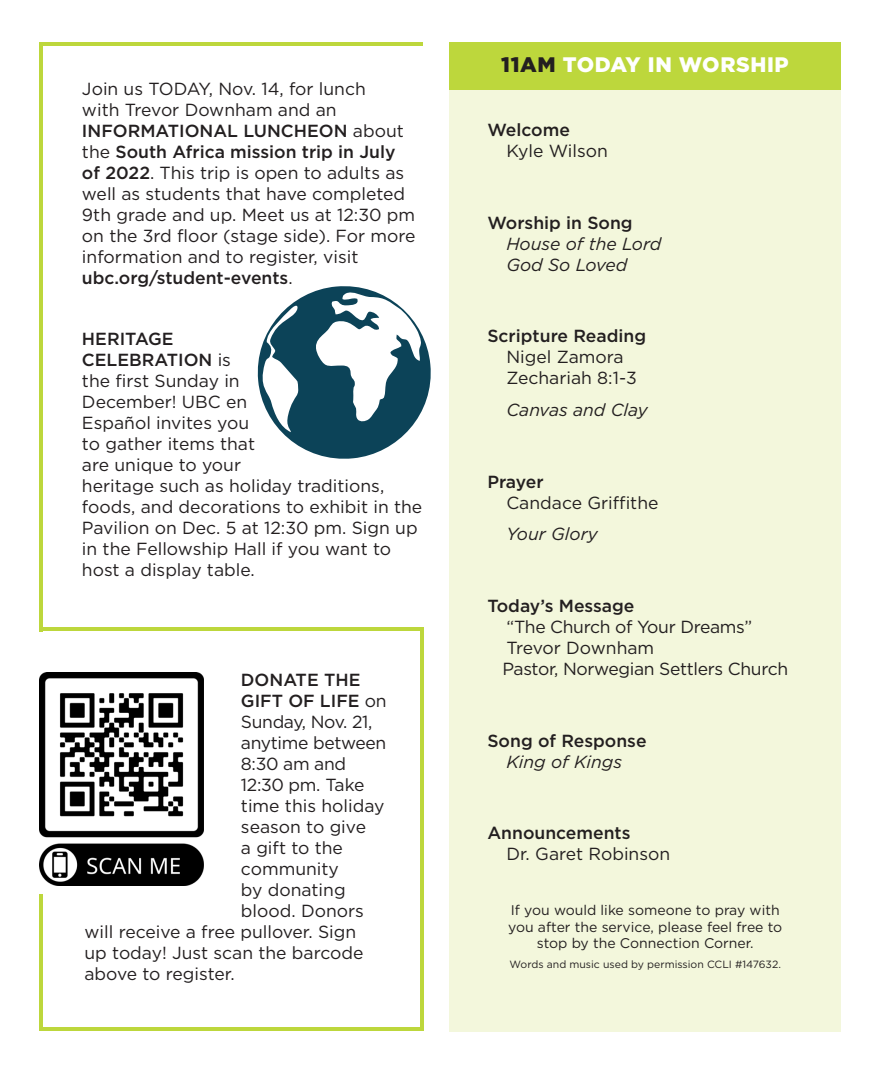
<style>
.page{position:relative;width:883px;height:1071px;background:#fff}
.page>*{position:absolute;margin:0;border:0;box-sizing:border-box;transform-origin:0 0}
.happening_now_announ{font:900 21px "Gotham";letter-spacing:.03em;color:#fff}
.happening_now_announ-2{font:17.5px/21px "Gotham";color:#231f20}
._1100_Sunday_order_N{font:500 17.5px "Gotham";color:#231f20}
._1100_Sunday_order_N-2{font:17.5px "Gotham";color:#231f20}
.happening_now_announ-3{font:17.5px "Gotham";letter-spacing:-.02em;color:#231f20}
._1100_Sunday_order_N-3{font:italic 17.5px "Gotham";color:#231f20}
._1100_Sunday_order_N-4{font:17.5px "Gotham";letter-spacing:-.02em;color:#231f20}
.happening_now_announ-4{font:14px/16.8px "Gotham";color:#231f20;text-align:center}
.happening_now_announ-5{font:10.5px "Gotham";color:#231f20}
.s1{font-weight:500}
.s2{font-weight:400}
.s3{color:#231f20}
</style>
<div class="page">
<div style="left:449px;top:44px;width:391px;height:987px;background:#f3f7dc"></div>
<div style="left:449px;top:42px;width:391px;height:48px;background:#bdd73c"></div>
<hr style="left:39px;top:42px;width:4px;height:589px;background:#bdd73c">
<hr style="left:39px;top:42px;width:383px;height:4px;background:#bdd73c">
<hr style="left:420px;top:627px;width:4px;height:404px;background:#bdd73c">
<hr style="left:40px;top:627px;width:384px;height:4px;background:#bdd73c">
<hr style="left:39px;top:1027px;width:383px;height:4px;background:#bdd73c">
<hr style="left:39px;top:894px;width:4px;height:135px;background:#bdd73c">
<img style="left:39px;top:673px;width:164px;height:213px">
<svg style="left:257px;top:286px;width:174px;height:173px"></svg>
<p class="happening_now_announ-2" style="left:82px;top:78px;width:335px">Join us TODAY, Nov. 14, for lunch<br>with Trevor Downham and an <span class="s1">INFORMATIONAL LUNCHEON</span> about the <span class="s1">South Africa mission trip in July of 2022</span>. This trip is open to adults as well as students that have completed 9th grade and up. Meet us at 12:30 pm on the 3rd floor (stage side). For more information and to register, visit</p>
<p class="_1100_Sunday_order_N" style="left:82px;top:268px;width:212px">ubc.org/student-events<span class="s2">.</span></p>
<p class="happening_now_announ-2" style="left:82px;top:328px;width:341px"><span class="s1">HERITAGE<br>CELEBRATION</span> is<br>the first Sunday in<br>December! UBC en<br>Español invites you<br>to gather items that<br>are unique to your<br>heritage such as holiday traditions, foods, and decorations to exhibit in the<br>Pavilion on Dec. 5 at 12:30 pm. Sign up in the Fellowship Hall if you want to host a display table.</p>
<p class="_1100_Sunday_order_N" style="left:241px;top:669px;width:121px">DONATE THE</p>
<p class="_1100_Sunday_order_N" style="left:241px;top:690px;width:147px">GIFT OF LIFE <span class="s2">on</span></p>
<p class="happening_now_announ-3" style="left:241px;top:712px;width:133px">Sunday, Nov. 21,</p>
<p class="happening_now_announ-3" style="left:241px;top:733px;width:147px">anytime between</p>
<p class="happening_now_announ-2" style="left:241px;top:753px;width:107px">8:30 am and</p>
<p class="happening_now_announ-3" style="left:241px;top:775px;width:125px">12:30 pm. Take</p>
<p class="happening_now_announ-2" style="left:241px;top:795px;width:145px">time this holiday</p>
<p class="happening_now_announ-2" style="left:241px;top:816px;width:126px">season to give</p>
<p class="happening_now_announ-2" style="left:241px;top:837px;width:103px">a gift to the</p>
<p class="happening_now_announ-2" style="left:241px;top:858px;width:99px">community</p>
<p class="happening_now_announ-2" style="left:241px;top:879px;width:106px">by donating</p>
<p class="happening_now_announ-2" style="left:241px;top:900px;width:124px">blood. Donors</p>
<p class="happening_now_announ-2" style="left:84px;top:921px;width:273px">will receive a free pullover. Sign</p>
<p class="happening_now_announ-2" style="left:84px;top:942px;width:280px">up today! Just scan the barcode</p>
<p class="happening_now_announ-2" style="left:84px;top:963px;width:152px">above to register.</p>
<p class="happening_now_announ" style="left:501px;top:53px;width:289px"><span class="s3">11AM</span> TODAY IN WORSHIP</p>
<p class="_1100_Sunday_order_N" style="left:487px;top:120px;width:84px">Welcome</p>
<p class="_1100_Sunday_order_N-2" style="left:506px;top:141px;width:103px">Kyle Wilson</p>
<p class="_1100_Sunday_order_N" style="left:487px;top:213px;width:147px">Worship in Song</p>
<p class="_1100_Sunday_order_N-3" style="left:506px;top:234px;width:156px">House of the Lord</p>
<p class="_1100_Sunday_order_N-3" style="left:506px;top:255px;width:122px">God So Loved</p>
<p class="_1100_Sunday_order_N" style="left:487px;top:326px;width:160px">Scripture Reading</p>
<p class="_1100_Sunday_order_N-2" style="left:506px;top:348px;width:119px">Nigel Zamora</p>
<p class="_1100_Sunday_order_N-2" style="left:506px;top:369px;width:132px">Zechariah 8:1-3</p>
<p class="_1100_Sunday_order_N-3" style="left:506px;top:400px;width:143px">Canvas and Clay</p>
<p class="_1100_Sunday_order_N" style="left:487px;top:472px;width:58px">Prayer</p>
<p class="_1100_Sunday_order_N-2" style="left:506px;top:493px;width:153px">Candace Griffithe</p>
<p class="_1100_Sunday_order_N-3" style="left:506px;top:524px;width:93px">Your Glory</p>
<p class="_1100_Sunday_order_N" style="left:487px;top:596px;width:148px">Today’s Message</p>
<p class="_1100_Sunday_order_N-4" style="left:506px;top:617px;width:247px">“The Church of Your Dreams”</p>
<p class="_1100_Sunday_order_N-2" style="left:506px;top:638px;width:149px">Trevor Downham</p>
<p class="happening_now_announ-3" style="left:502px;top:659px;width:287px">Pastor, Norwegian Settlers Church</p>
<p class="_1100_Sunday_order_N" style="left:487px;top:731px;width:161px">Song of Response</p>
<p class="_1100_Sunday_order_N-3" style="left:506px;top:752px;width:117px">King of Kings</p>
<p class="_1100_Sunday_order_N" style="left:487px;top:823px;width:144px">Announcements</p>
<p class="_1100_Sunday_order_N-2" style="left:506px;top:845px;width:165px">Dr. Garet Robinson</p>
<p class="happening_now_announ-4" style="left:508px;top:901px;width:275px">If you would like someone to pray with you after the service, please feel free to stop by the Connection Corner.</p>
<p class="happening_now_announ-5" style="left:509px;top:958px;width:272px">Words and music used by permission CCLI #147632.</p>
</div>
